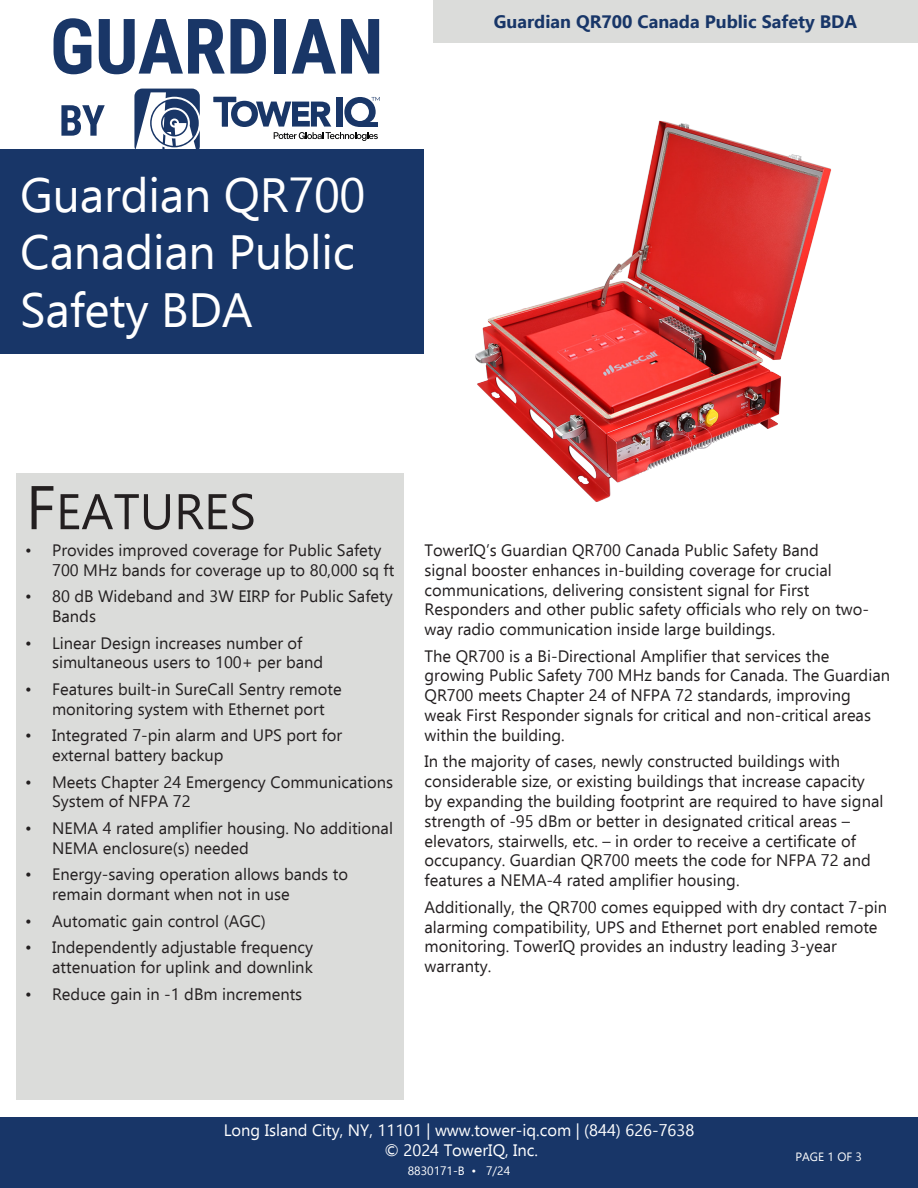
<style>
.page{position:relative;width:918px;height:1188px;background:#fff}
.page>*{position:absolute;margin:0;border:0;box-sizing:border-box;transform-origin:0 0}
.t1{font:49.95px "Ebrima";color:#231f20}
.t2{font:48px/57.6px "Ebrima";letter-spacing:-.005em;color:#fff}
.t3{font:700 18px "Ebrima";color:#183668}
.t4{font:16.5px/19.8px "Ebrima";color:#231f20}
.t5{font:16.5px/19.8px "Ebrima";color:#fff;text-align:center}
.t6{font:12px "Ebrima";color:#fff}
.s1{font-size:61.5px}
</style>
<div class="page">
<div style="left:433px;top:0;width:485px;height:43px;background:#dbdcda"></div>
<svg style="left:54px;top:18px;width:37px;height:56px"></svg>
<svg style="left:99px;top:19px;width:167px;height:55px"></svg>
<div style="left:274px;top:19px;width:11px;height:55px;background:#193667"></div>
<svg style="left:292px;top:19px;width:87px;height:55px"></svg>
<svg style="left:61px;top:105px;width:44px;height:31px"></svg>
<svg style="left:134px;top:89px;width:66px;height:60px"></svg>
<svg style="left:213px;top:97px;width:167px;height:44px"></svg>
<div style="left:0;top:1118px;width:918px;height:70px;background:#183668"></div>
<div style="left:16px;top:474px;width:388px;height:626px;background:#dbdcda"></div>
<div style="left:0;top:149px;width:424px;height:205px;background:#183668"></div>
<img style="left:475px;top:120px;width:356px;height:382px">
<p class="t2" style="left:20px;top:164px;width:347px">Guardian QR700</p>
<p class="t2" style="left:20px;top:222px;width:336px">Canadian Public<br>Safety BDA</p>
<p class="t3" style="left:494px;top:8px;width:365px">Guardian QR700 Canada Public Safety BDA</p>
<p class="t1" style="left:26px;top:475px;width:231px"><span class="s1">F</span>EATURES</p>
<p class="t4" style="left:52px;top:540px;width:344px;text-indent:-27px">• Provides improved coverage for Public Safety<br>700 MHz bands for coverage up to 80,000 sq ft</p>
<p class="t4" style="left:52px;top:586px;width:342px;text-indent:-27px">• 80 dB Wideband and 3W EIRP for Public Safety<br>Bands</p>
<p class="t4" style="left:52px;top:632px;width:273px;text-indent:-27px">• Linear Design increases number of simultaneous users to 100+ per band</p>
<p class="t4" style="left:52px;top:679px;width:291px;text-indent:-27px">• Features built-in SureCall Sentry remote monitoring system with Ethernet port</p>
<p class="t4" style="left:52px;top:725px;width:292px;text-indent:-27px">• Integrated 7-pin alarm and UPS port for external battery backup</p>
<p class="t4" style="left:52px;top:771px;width:342px;text-indent:-27px">• Meets Chapter 24 Emergency Communications<br>System of NFPA 72</p>
<p class="t4" style="left:52px;top:818px;width:342px;text-indent:-27px">• NEMA 4 rated amplifier housing. No additional<br>NEMA enclosure(s) needed</p>
<p class="t4" style="left:52px;top:864px;width:297px;text-indent:-27px">• Energy-saving operation allows bands to remain dormant when not in use</p>
<p class="t4" style="left:25px;top:910px;width:242px">• Automatic gain control (AGC)</p>
<p class="t4" style="left:25px;top:937px;width:289px;text-align:right">• Independently adjustable frequency attenuation for uplink and downlink</p>
<p class="t4" style="left:25px;top:983px;width:279px">• Reduce gain in -1 dBm increments</p>
<p class="t4" style="left:425px;top:540px;width:446px">TowerIQ’s Guardian QR700 Canada Public Safety Band<br>signal booster enhances in-building coverage for crucial communications, delivering consistent signal for First Responders and other public safety officials who rely on two&shy;way radio communication inside large buildings.</p>
<p class="t4" style="left:425px;top:645px;width:467px">The QR700 is a Bi-Directional Amplifier that services the growing Public Safety 700 MHz bands for Canada. The Guardian QR700 meets Chapter 24 of NFPA 72 standards, improving weak First Responder signals for critical and non-critical areas within the building.</p>
<p class="t4" style="left:425px;top:751px;width:460px">In the majority of cases, newly constructed buildings with considerable size, or existing buildings that increase capacity by expanding the building footprint are required to have signal strength of -95 dBm or better in designated critical areas – elevators, stairwells, etc. – in order to receive a certificate of occupancy. Guardian QR700 meets the code for NFPA 72 and features a NEMA-4 rated amplifier housing.</p>
<p class="t4" style="left:425px;top:896px;width:464px">Additionally, the QR700 comes equipped with dry contact 7-pin alarming compatibility, UPS and Ethernet port enabled remote monitoring. TowerIQ provides an industry leading 3-year warranty.</p>
<p class="t5" style="left:224px;top:1120px;width:472px">Long Island City, NY, 11101 | www.tower-iq.com | (844) 626-7638 © 2024 TowerIQ, Inc.</p>
<p class="t6" style="left:408px;top:1162px;width:104px">8830171-B • 7/24</p>
<p class="t6" style="left:796px;top:1148px;width:68px">PAGE 1 OF 3</p>
</div>
